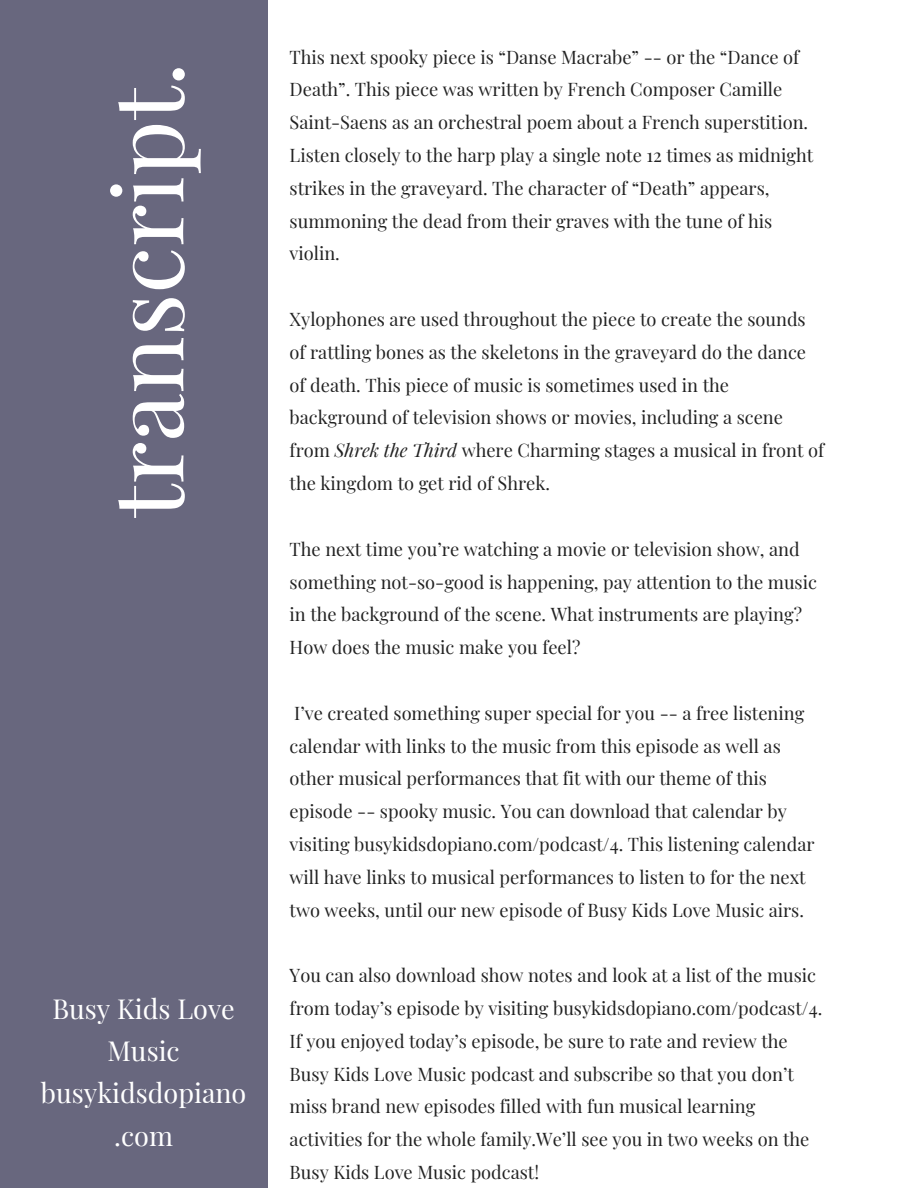
<style>
.page{position:relative;width:918px;height:1188px;background:#fff}
.page>*{position:absolute;margin:0;border:0;box-sizing:border-box;transform-origin:0 0}
.t1{font:96px "Playfair Display";color:#fff}
.t2{font:27px/42.3px "Playfair Display";color:#fff;text-align:center}
.t3{font:18.3px/32.8px "Playfair Display";color:#222}
.s1{font-style:italic}
</style>
<div class="page">
<div style="left:0;top:0;width:268px;height:1188px;background:#68677e"></div>
<h1 class="t1" style="left:80px;top:518px;width:458px;rotate:-90deg">transcript.</h1>
<h2 class="t2" style="left:41px;top:986px;width:207px">Busy Kids Love<br>Music busykidsdopiano .com</h2>
<p class="t3" style="left:290px;top:40px;width:525px">This next spooky piece is “Danse Macrabe” -- or the “Dance of Death”. This piece was written by French Composer Camille Saint-Saens as an orchestral poem about a French superstition.<br>Listen closely to the harp play a single note 12 times as midnight strikes in the graveyard. The character of “Death” appears, summoning the dead from their graves with the tune of his violin.</p>
<p class="t3" style="left:290px;top:302px;width:536px">Xylophones are used throughout the piece to create the sounds of rattling bones as the skeletons in the graveyard do the dance of death. This piece of music is sometimes used in the background of television shows or movies, including a scene from <span class="s1">Shrek the Third</span> where Charming stages a musical in front of the kingdom to get rid of Shrek.</p>
<p class="t3" style="left:290px;top:532px;width:529px">The next time you’re watching a movie or television show, and something not-so-good is happening, pay attention to the music in the background of the scene. What instruments are playing?<br>How does the music make you feel?</p>
<p class="t3" style="left:290px;top:696px;width:526px">I’ve created something super special for you -- a free listening calendar with links to the music from this episode as well as other musical performances that fit with our theme of this episode -- spooky music. You can download that calendar by visiting busykidsdopiano.com/podcast/4. This listening calendar will have links to musical performances to listen to for the next two weeks, until our new episode of Busy Kids Love Music airs.</p>
<p class="t3" style="left:290px;top:958px;width:534px">You can also download show notes and look at a list of the music from today’s episode by visiting busykidsdopiano.com/podcast/4.<br>If you enjoyed today’s episode, be sure to rate and review the Busy Kids Love Music podcast and subscribe so that you don’t miss brand new episodes filled with fun musical learning activities for the whole family.We’ll see you in two weeks on the Busy Kids Love Music podcast!</p>
</div>
